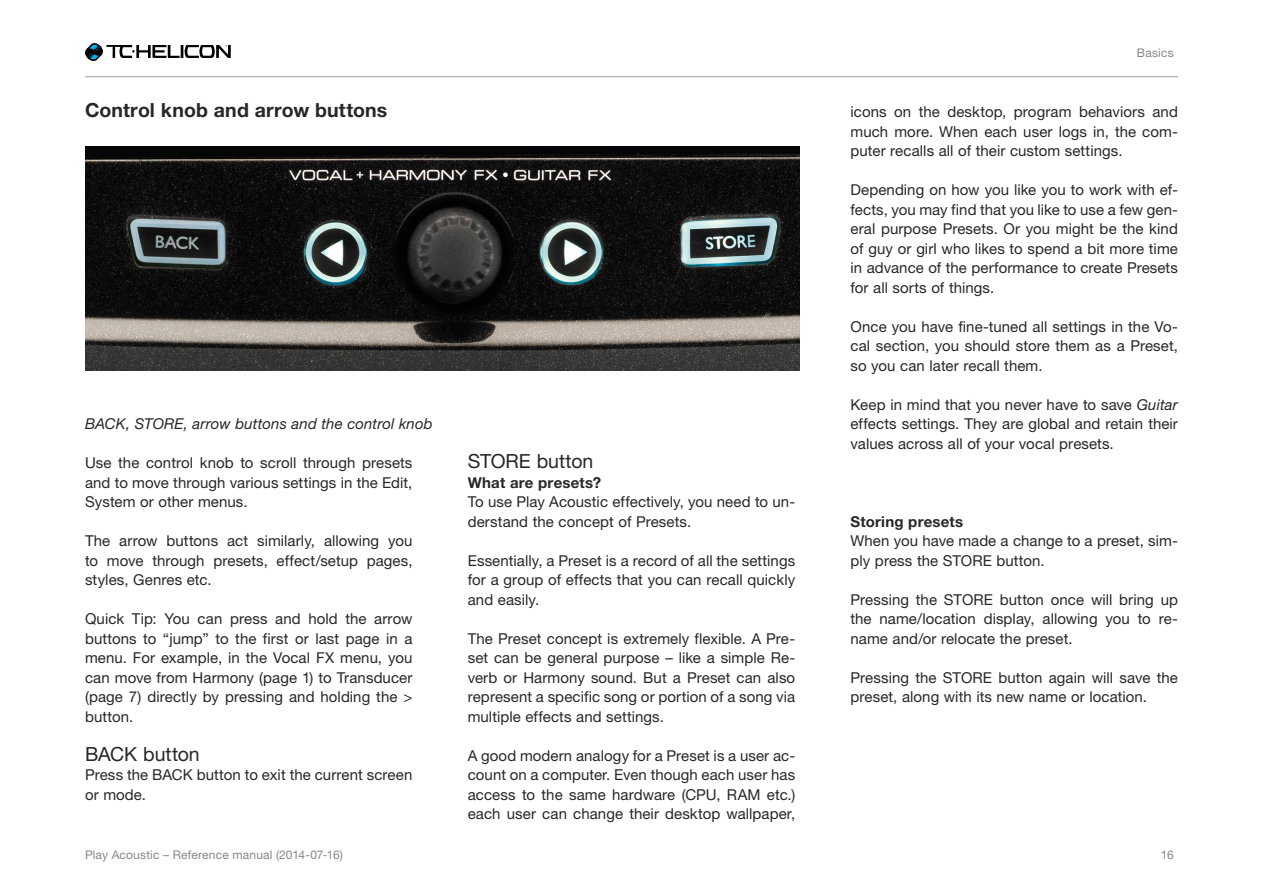
<style>
.page{position:relative;width:1263px;height:893px;background:#fff}
.page>*{position:absolute;margin:0;border:0;box-sizing:border-box;transform-origin:0 0}
._2_Head{font:700 19.5px "Helvetica Neue LT Pro";letter-spacing:.005em;color:#272726}
._3_Head{font:19.5px "Helvetica Neue LT Pro";letter-spacing:-.005em;color:#272726}
.Body{font:15px/19.5px "Helvetica Neue LT Pro";letter-spacing:.005em;color:#272726;text-align:justify}
.Image_Caption{font:italic 15px "Helvetica Neue LT Pro";letter-spacing:.005em;color:#272726}
._4_Head{font:700 15px "Helvetica Neue LT Pro";letter-spacing:.015em;color:#272726}
.t1{font:12px "Helvetica Neue LT Pro";letter-spacing:.01em;color:#868786}
.s1{font-style:italic}
</style>
<div class="page">
<svg style="left:85px;top:43px;width:146px;height:18px"></svg>
<hr style="left:85px;top:76px;width:1093px;height:1px;background:#9c9c9d">
<img style="left:85px;top:146px;width:715px;height:224px">
<p class="_2_Head" style="left:85px;top:98px;width:304px">Control knob and arrow buttons</p>
<h3 class="Image_Caption" style="left:85px;top:415px;width:349px">BACK, STORE, arrow buttons and the control knob</h3>
<p class="Body" style="left:85px;top:453px;width:329px">Use the control knob to scroll through presets and to move through various settings in the Edit, System or other menus.</p>
<p class="Body" style="left:85px;top:531px;width:329px">The arrow buttons act similarly, allowing you to move through presets, effect/setup pages, styles, Genres etc.</p>
<p class="Body" style="left:85px;top:609px;width:329px">Quick Tip: You can press and hold the arrow buttons to “jump” to the first or last page in a menu. For example, in the Vocal FX menu, you can move from Harmony (page 1) to Transducer (page 7) directly by pressing and holding the &gt; button.</p>
<p class="_3_Head" style="left:85px;top:742px;width:116px">BACK button</p>
<p class="Body" style="left:85px;top:765px;width:329px">Press the BACK button to exit the current screen or mode.</p>
<p class="_3_Head" style="left:468px;top:449px;width:127px">STORE button</p>
<p class="_4_Head" style="left:468px;top:473px;width:135px">What are presets?</p>
<p class="Body" style="left:468px;top:492px;width:329px">To use Play Acoustic effectively, you need to un&shy;derstand the concept of Presets.</p>
<p class="Body" style="left:468px;top:550px;width:329px">Essentially, a Preset is a record of all the settings for a group of effects that you can recall quickly and easily.</p>
<p class="Body" style="left:468px;top:628px;width:329px">The Preset concept is extremely flexible. A Pre&shy;set can be general purpose – like a simple Re&shy;verb or Harmony sound. But a Preset can also represent a specific song or portion of a song via multiple effects and settings.</p>
<p class="Body" style="left:468px;top:745px;width:329px">A good modern analogy for a Preset is a user ac&shy;count on a computer. Even though each user has access to the same hardware (CPU, RAM etc.) each user can change their desktop wallpaper,</p>
<p class="t1" style="left:1137px;top:46px;width:38px">Basics</p>
<p class="Body" style="left:850px;top:102px;width:329px">icons on the desktop, program behaviors and much more. When each user logs in, the com&shy;puter recalls all of their custom settings.</p>
<p class="Body" style="left:850px;top:180px;width:329px">Depending on how you like you to work with ef&shy;fects, you may find that you like to use a few gen&shy;eral purpose Presets. Or you might be the kind of guy or girl who likes to spend a bit more time in advance of the performance to create Presets for all sorts of things.</p>
<p class="Body" style="left:850px;top:316px;width:329px">Once you have fine-tuned all settings in the Vo&shy;cal section, you should store them as a Preset, so you can later recall them.</p>
<p class="Body" style="left:850px;top:394px;width:329px">Keep in mind that you never have to save <span class="s1">Guitar </span>effects settings. They are global and retain their values across all of your vocal presets.</p>
<p class="_4_Head" style="left:850px;top:512px;width:114px">Storing presets</p>
<p class="Body" style="left:850px;top:531px;width:329px">When you have made a change to a preset, sim&shy;ply press the STORE button.</p>
<p class="Body" style="left:850px;top:589px;width:329px">Pressing the STORE button once will bring up the name/location display, allowing you to re&shy;name and/or relocate the preset.</p>
<p class="Body" style="left:850px;top:667px;width:329px">Pressing the STORE button again will save the preset, along with its new name or location.</p>
<p class="t1" style="left:85px;top:848px;width:259px">Play Acoustic – Reference manual (2014-07-16)</p>
<p class="t1" style="left:1161px;top:848px;width:14px">16</p>
</div>
